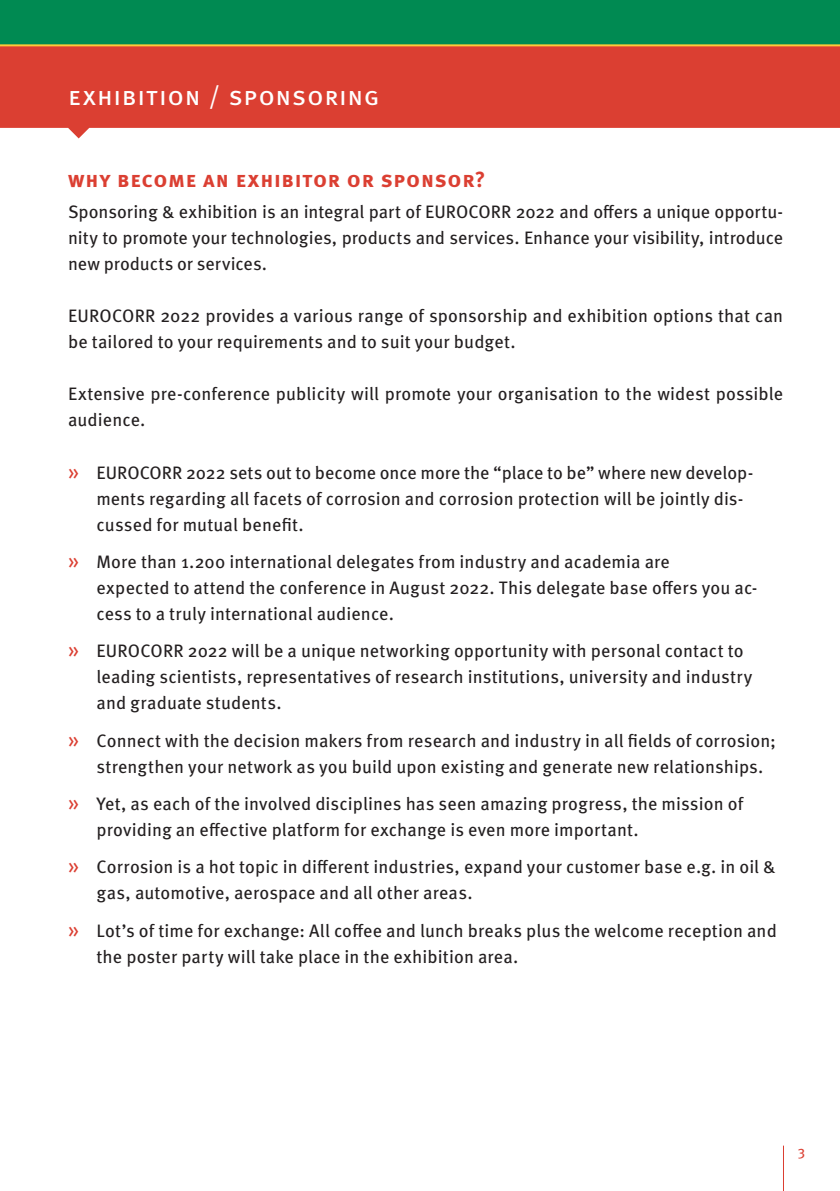
<style>
.page{position:relative;width:840px;height:1191px;background:#fff}
.page>*{position:absolute;margin:0;border:0;box-sizing:border-box;transform-origin:0 0}
.t1{font:26px "Meta OT";letter-spacing:.025em;color:#fff}
.t2{font:700 22px "Meta OT";letter-spacing:.035em;color:#db3f32}
.t3{font:18px/26px "Meta OT";letter-spacing:.005em;color:#231f20}
.t4{font:14px "Meta OT";color:#db3f32}
.s1{font-size:22px;color:#db3f32}
</style>
<div class="page">
<svg style="left:0;top:46px;width:839px;height:92px;background:#df5448"></svg>
<div style="left:0;top:0;width:839px;height:45px;background:#008a52"></div>
<hr style="left:782px;top:1145px;width:1px;height:46px;background:#db3f32">
<hr style="left:0;top:44px;width:839px;height:2px;background:#ffc938">
<h1 class="t1" style="left:68px;top:80px;width:313px">exhibition / sponsoring</h1>
<p class="t2" style="left:68px;top:166px;width:418px">why become an exhibitor or sponsor?</p>
<p class="t3" style="left:68px;top:200px;width:716px;text-align:justify">Sponsoring &amp; exhibition is an integral part of EUROCORR 2022 and offers a unique opportu&shy;nity to promote your technologies, products and services. Enhance your visibility, introduce new products or services.</p>
<p class="t3" style="left:68px;top:303px;width:716px">EUROCORR 2022 provides a various range of sponsorship and exhibition options that can be tailored to your requirements and to suit your budget.</p>
<p class="t3" style="left:68px;top:381px;width:716px">Extensive pre-conference publicity will promote your organisation to the widest possible audience.</p>
<p class="t3" style="left:96px;top:460px;width:658px;text-indent:-28px"><span class="s1">»</span> EUROCORR 2022 sets out to become once more the “place to be” where new develop&shy;ments regarding all facets of corrosion and corrosion protection will be jointly dis&shy;cussed for mutual benefit.</p>
<p class="t3" style="left:96px;top:549px;width:662px;text-indent:-28px"><span class="s1">»</span> More than 1.200 international delegates from industry and academia are<br>expected to attend the conference in August 2022. This delegate base offers you ac&shy;cess to a truly international audience.</p>
<p class="t3" style="left:96px;top:638px;width:657px;text-indent:-28px"><span class="s1">»</span> EUROCORR 2022 will be a unique networking opportunity with personal contact to leading scientists, representatives of research institutions, university and industry and graduate students.</p>
<p class="t3" style="left:96px;top:728px;width:680px;text-indent:-28px"><span class="s1">»</span> Connect with the decision makers from research and industry in all fields of corrosion; strengthen your network as you build upon existing and generate new relationships.</p>
<p class="t3" style="left:96px;top:791px;width:648px;text-indent:-28px"><span class="s1">»</span> Yet, as each of the involved disciplines has seen amazing progress, the mission of providing an effective platform for exchange is even more important.</p>
<p class="t3" style="left:96px;top:854px;width:680px;text-indent:-28px"><span class="s1">»</span> Corrosion is a hot topic in different industries, expand your customer base e.g. in oil &amp; gas, automotive, aerospace and all other areas.</p>
<p class="t3" style="left:96px;top:918px;width:681px;text-indent:-28px"><span class="s1">»</span> Lot’s of time for exchange: All coffee and lunch breaks plus the welcome reception and the poster party will take place in the exhibition area.</p>
<p class="t4" style="left:797px;top:1143px;width:9px">3</p>
</div>
